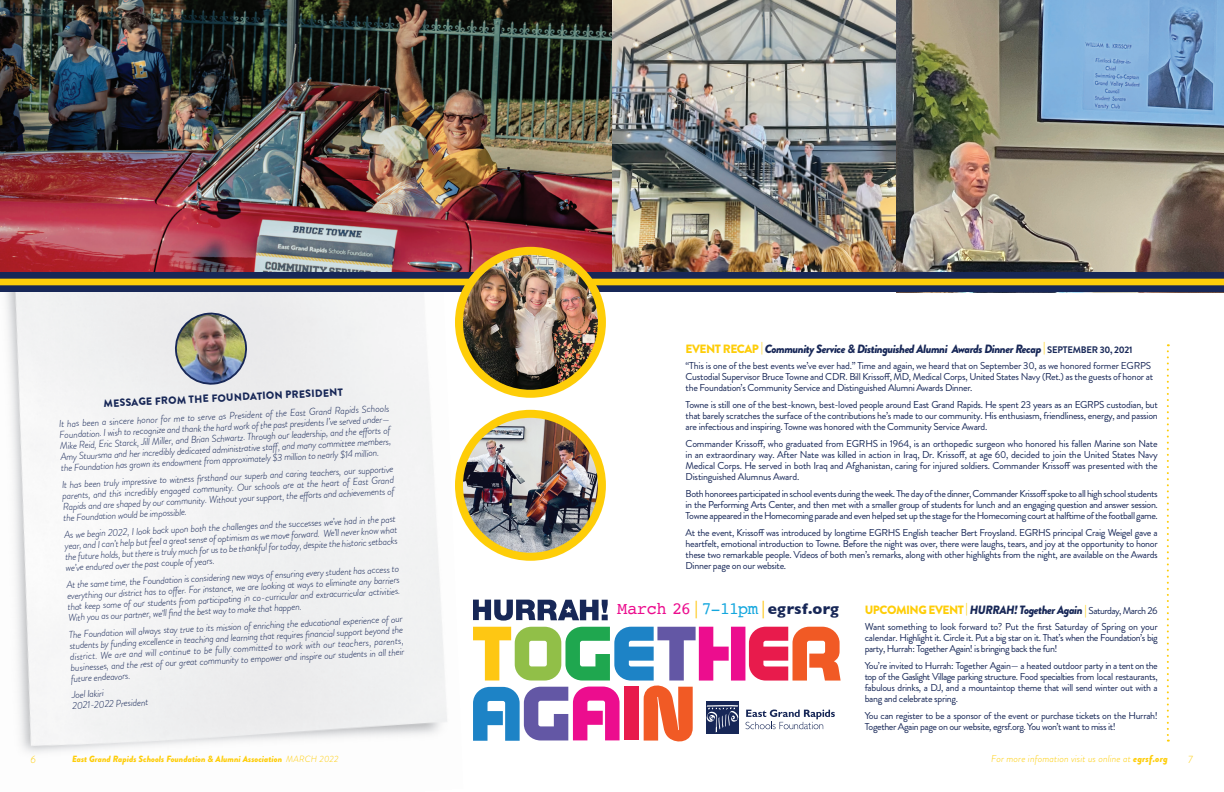
<style>
.page{position:relative;width:1224px;height:792px;background:#fff}
.page>*{position:absolute;margin:0;border:0;box-sizing:border-box;transform-origin:0 0}
.t1{font:700 15.5px "Gill Sans";letter-spacing:.015em;color:#172757}
.t2{font:italic 900 12px "Brandon Grotesque";letter-spacing:-.04em;color:#172757}
.t3{font:900 10.5px "Brandon Grotesque";color:#172757}
.t4{font:italic 300 10.5px "Brandon Grotesque";color:#fecd08}
.t5{font:10px/11px "Brandon Grotesque";letter-spacing:-.03em;color:#172757;text-align:justify}
.t6{font:italic 300 10px/10.9px "Brandon Grotesque";color:#172757;text-align:justify}
.t7{font:italic 300 10px "Brandon Grotesque";letter-spacing:.01em;color:#fecd08}
.t8{font:italic 900 9px "Brandon Grotesque";color:#fecd08}
.s1{font-weight:300}
.s2{font-style:normal;color:#fecd08}
.s3{font-weight:700;font-style:normal;font-size:9.5px}
.s4{font-family:"Courier";font-weight:400;font-size:17.3px;color:#ec0d8e}
.s5{font-family:"Courier";font-weight:400;font-size:17.3px;color:#fec713}
.s6{font-family:"Courier";font-weight:400;font-size:17.3px;color:#14a7de}
.s7{font-weight:400;font-style:normal;color:#fecd08}
.s8{font-weight:400;font-style:normal;font-size:10px}
.s9{font-weight:900}
</style>
<div class="page">
<img style="left:0;top:0;width:896px;height:272px">
<img style="left:896px;top:0;width:328px;height:272px">
<img style="left:174px;top:312px;width:74px;height:74px">
<div style="left:0;top:273px;width:1224px;height:19px;background:#fecd08"></div>
<div style="left:0;top:272px;width:1224px;height:7px;background:#172757"></div>
<div style="left:0;top:285px;width:1224px;height:7px;background:#172757"></div>
<img style="left:459px;top:418px;width:143px;height:135px">
<div style="left:455px;top:410px;width:151px;height:151px;border:8px solid #fecd08;border-radius:50%"></div>
<svg style="left:1167px;top:344px;width:2px;height:398px"></svg>
<svg style="left:473px;top:627px;width:368px;height:115px"></svg>
<svg style="left:473px;top:600px;width:135px;height:21px"></svg>
<img style="left:459px;top:254px;width:143px;height:140px">
<div style="left:455px;top:247px;width:151px;height:151px;border:8px solid #fecd08;border-radius:50%"></div>
<p class="t3" style="left:103px;top:397px;width:241px;rotate:-3deg">MESSAGE FROM THE FOUNDATION PRESIDENT</p>
<p class="t6" style="left:58px;top:419px;width:333px;rotate:-3deg">It has been a sincere honor for me to serve as President of the East Grand Rapids Schools Foundation. I wish to recognize and thank the hard work of the past presidents I’ve served under— Mike Reid, Eric Starck, Jill Miller, and Brian Schwartz. Through our leadership, and the eff orts of Amy Stuursma and her incredibly dedicated administrative staff , and many committee members, the Foundation has grown its endowment from approximately $3 million to nearly $14 million.</p>
<p class="t6" style="left:61px;top:480px;width:334px;rotate:-3deg">It has been truly impressive to witness fi rsthand our superb and caring teachers, our supportive parents, and this incredibly engaged community. Our schools are at the heart of East Grand Rapids and are shaped by our community. Without your support, the eff orts and achievements of the Foundation would be impossible.</p>
<p class="t6" style="left:64px;top:530px;width:335px;rotate:-3deg">As we begin 2022, I look back upon both the challenges and the successes we’ve had in the past year, and I can’t help but feel a great sense of optimism as we move forward. We’ll never know what the future holds, but there is truly much for us to be thankful for today, despite the historic setbacks we’ve endured over the past couple of years.</p>
<p class="t6" style="left:66px;top:580px;width:335px;rotate:-3deg">At the same time, the Foundation is considering new ways of ensuring every student has access to everything our district has to off er. For instance, we are looking at ways to eliminate any barriers that keep some of our students from participating in co-curricular and extracurricular activities.<br>With you as our partner, we’ll fi nd the best way to make that happen.</p>
<p class="t6" style="left:69px;top:630px;width:336px;rotate:-3deg">The Foundation will always stay true to its mission of enriching the educational experience of our students by funding excellence in teaching and learning that requires fi nancial support beyond the district. We are and will continue to be fully committed to work with our teachers, parents, businesses, and the rest of our great community to empower and inspire our students in all their future endeavors.</p>
<p class="t6" style="left:72px;top:689px;width:78px;rotate:-3deg">Joel Iakiri<br>2021-2022 President</p>
<p class="t4" style="left:31px;top:753px;width:7px">6</p>
<p class="t8" style="left:72px;top:753px;width:268px">East Grand Rapids Schools Foundation &amp; Alumni Association <span class="s1">MARCH 2022</span></p>
<p class="t2" style="left:686px;top:340px;width:449px"><span class="s2">EVENT RECAP</span> <sup>|</sup> Community Service &amp; Distinguished Alumni Awards Dinner Recap <sup>|</sup> <span class="s3">SEPTEMBER 30, 2021</span></p>
<p class="t5" style="left:686px;top:360px;width:469px;text-align:left">“This is one of the best events we’ve ever had.” Time and again, we heard that on September 30, as we honored former EGRPS<br>Custodial Supervisor Bruce Towne and CDR. Bill Krissoff, MD, Medical Corps, United States Navy (Ret.) as the guests of honor at the Foundation’s Community Service and Distinguished Alumni Awards Dinner.</p>
<p class="t5" style="left:686px;top:399px;width:474px">Towne is still one of the best-known, best-loved people around East Grand Rapids. He spent 23 years as an EGRPS custodian, but that barely scratches the surface of the contributions he’s made to our community. His enthusiasm, friendliness, energy, and passion are infectious and inspiring. Towne was honored with the Community Service Award.</p>
<p class="t5" style="left:686px;top:438px;width:474px">Commander Krissoff, who graduated from EGRHS in 1964, is an orthopedic surgeon who honored his fallen Marine son Nate in an extraordinary way. After Nate was killed in action in Iraq, Dr. Krissoff, at age 60, decided to join the United States Navy Medical Corps. He served in both Iraq and Afghanistan, caring for injured soldiers. Commander Krissoff was presented with the Distinguished Alumnus Award.</p>
<p class="t5" style="left:686px;top:488px;width:474px">Both honorees participated in school events during the week. The day of the dinner, Commander Krissoff spoke to all high school students in the Performing Arts Center, and then met with a smaller group of students for lunch and an engaging question and answer session.<br>Towne appeared in the Homecoming parade and even helped set up the stage for the Homecoming court at halftime of the football game.</p>
<p class="t5" style="left:686px;top:527px;width:474px">At the event, Krissoff was introduced by longtime EGRHS English teacher Bert Froysland. EGRHS principal Craig Weigel gave a heartfelt, emotional introduction to Towne. Before the night was over, there were laughs, tears, and joy at the opportunity to honor these two remarkable people. Videos of both men’s remarks, along with other highlights from the night, are available on the Awards Dinner page on our website.</p>
<h1 class="t1" style="left:617px;top:597px;width:223px"><span class="s4">March 26</span><span class="s5">|</span><span class="s6">7-11pm</span><span class="s5">|</span>egrsf.org</h1>
<p class="t2" style="left:865px;top:601px;width:294px"><span class="s2">UPCOMING EVENT</span> <sup>|</sup> HURRAH! Together Again <span class="s7">|</span> <span class="s8">Saturday, March 26</span></p>
<p class="t5" style="left:865px;top:621px;width:295px">Want something to look forward to? Put the first Saturday of Spring on your calendar. Highlight it. Circle it. Put a big star on it. That’s when the Foundation’s big party, Hurrah: Together Again! is bringing back the fun!</p>
<p class="t5" style="left:865px;top:660px;width:295px">You’re invited to Hurrah: Together Again— a heated outdoor party in a tent on the top of the Gaslight Village parking structure. Food specialties from local restaurants, fabulous drinks, a DJ, and a mountaintop theme that will send winter out with a bang and celebrate spring.</p>
<p class="t5" style="left:865px;top:710px;width:295px">You can register to be a sponsor of the event or purchase tickets on the Hurrah!<br>Together Again page on our website, egrsf.org. You won’t want to miss it!</p>
<p class="t7" style="left:991px;top:752px;width:178px">For more infomation visit us online at <span class="s9">egrsf.org</span></p>
<p class="t4" style="left:1188px;top:753px;width:6px">7</p>
</div>
